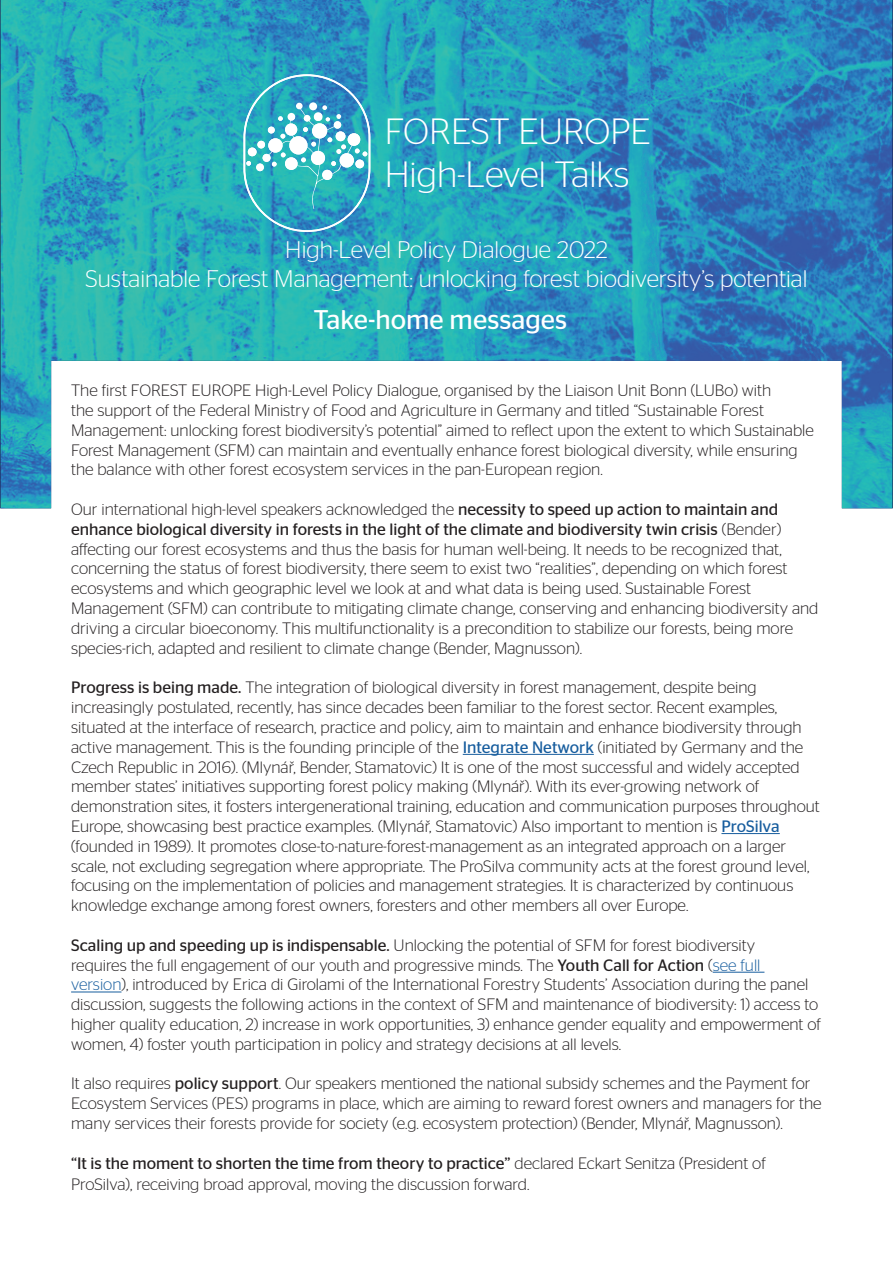
<style>
.page{position:relative;width:893px;height:1263px;background:#fff}
.page>*{position:absolute;margin:0;border:0;box-sizing:border-box;transform-origin:0 0}
.t1{font:300 36.45px/43.8px "Stag Sans";color:#fff}
.t2{font:27px "Stag Sans";color:#fff}
.t3{font:300 24px "Stag Sans";color:#fff}
.t4{font:300 16.5px/19.8px "Stag Sans";color:#231f20}
.s1{font-weight:400}
.s2{font-weight:400;color:#175d9e}
.s3{color:#175d9e}
</style>
<div class="page">
<img style="left:1px;top:0;width:891px;height:508px">
<svg style="left:243px;top:74px;width:127px;height:158px;background:#4bb1c7"></svg>
<hr style="left:463px;top:754px;width:131px;height:1px;background:#175d9e">
<hr style="left:721px;top:833px;width:59px;height:1px;background:#175d9e">
<hr style="left:713px;top:972px;width:51px;height:1px;background:#175d9e">
<hr style="left:71px;top:991px;width:50px;height:1px;background:#175d9e">
<h1 class="t1" style="left:385px;top:108px;width:268px">FOREST EUROPE<br>High-Level Talks</h1>
<p class="t3" style="left:285px;top:237px;width:324px">High-Level Policy Dialogue 2022</p>
<p class="t3" style="left:86px;top:266px;width:723px">Sustainable Forest Management: unlocking forest biodiversity’s potential</p>
<p class="t2" style="left:314px;top:304px;width:255px">Take-home messages</p>
<p class="t4" style="left:71px;top:380px;width:744px">The first FOREST EUROPE High-Level Policy Dialogue, organised by the Liaison Unit Bonn (LUBo) with<br>the support of the Federal Ministry of Food and Agriculture in Germany and titled “Sustainable Forest Management: unlocking forest biodiversity’s potential” aimed to reflect upon the extent to which Sustainable Forest Management (SFM) can maintain and eventually enhance forest biological diversity, while ensuring the balance with other forest ecosystem services in the pan-European region.</p>
<p class="t4" style="left:71px;top:499px;width:749px">Our international high-level speakers acknowledged the <span class="s1">necessity to speed up action to maintain and enhance biological diversity in forests in the light of the climate and biodiversity twin crisis</span> (Bender) affecting our forest ecosystems and thus the basis for human well-being. It needs to be recognized that, concerning the status of forest biodiversity, there seem to exist two “realities”, depending on which forest ecosystems and which geographic level we look at and what data is being used. Sustainable Forest Management (SFM) can contribute to mitigating climate change, conserving and enhancing biodiversity and driving a circular bioeconomy. This multifunctionality is a precondition to stabilize our forests, being more species-rich, adapted and resilient to climate change (Bender, Magnusson).</p>
<p class="t4" style="left:71px;top:677px;width:750px"><span class="s1">Progress is being made.</span> The integration of biological diversity in forest management, despite being increasingly postulated, recently, has since decades been familiar to the forest sector. Recent examples, situated at the interface of research, practice and policy, aim to maintain and enhance biodiversity through active management. This is the founding principle of the <span class="s2">Integrate Network</span> (initiated by Germany and the Czech Republic in 2016). (Mlynář, Bender, Stamatovic) It is one of the most successful and widely accepted member states’ initiatives supporting forest policy making (Mlynář). With its ever-growing network of demonstration sites, it fosters intergenerational training, education and communication purposes throughout Europe, showcasing best practice examples. (Mlynář, Stamatovic) Also important to mention is <span class="s2">ProSilva </span>(founded in 1989). It promotes close-to-nature-forest-management as an integrated approach on a larger scale, not excluding segregation where appropriate. The ProSilva community acts at the forest ground level, focusing on the implementation of policies and management strategies. It is characterized by continuous knowledge exchange among forest owners, foresters and other members all over Europe.</p>
<p class="t4" style="left:71px;top:935px;width:751px"><span class="s1">Scaling up and speeding up is indispensable.</span> Unlocking the potential of SFM for forest biodiversity<br>requires the full engagement of our youth and progressive minds. The <span class="s1">Youth Call for Action</span> (<span class="s3">see full version</span>), introduced by Erica di Girolami of the International Forestry Students’ Association during the panel discussion, suggests the following actions in the context of SFM and maintenance of biodiversity: 1) access to higher quality education, 2) increase in work opportunities, 3) enhance gender equality and empowerment of women, 4) foster youth participation in policy and strategy decisions at all levels.</p>
<p class="t4" style="left:71px;top:1073px;width:752px">It also requires <span class="s1">policy support</span>. Our speakers mentioned the national subsidy schemes and the Payment for<br>Ecosystem Services (PES) programs in place, which are aiming to reward forest owners and managers for the many services their forests provide for society (e.g. ecosystem protection) (Bender, Mlynář, Magnusson).</p>
<p class="t4" style="left:71px;top:1152px;width:696px;line-height:21.6px"><span class="s1">“It is the moment to shorten the time from theory to practice”</span> declared Eckart Senitza (President of<br>ProSilva), receiving broad approval, moving the discussion forward.</p>
</div>
